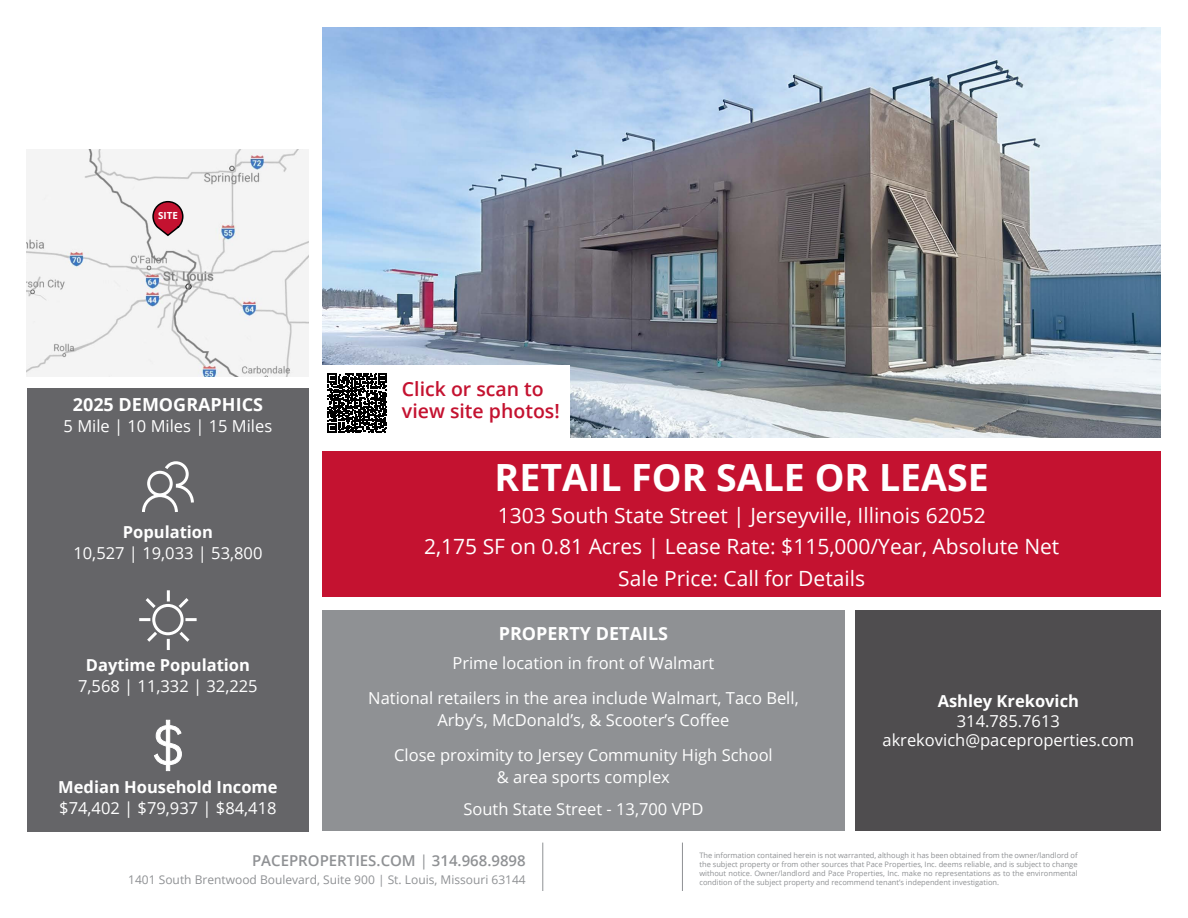
<style>
.page{position:relative;width:1188px;height:918px;background:#fff}
.page>*{position:absolute;margin:0;border:0;box-sizing:border-box;transform-origin:0 0}
.t1{font:700 37.5px "Open Sans";color:#fff}
.t2{font:21px/31.5px "Open Sans";color:#fff;text-align:center}
.t3{font:600 19.5px/22.5px "Open Sans";color:#c41230}
.t4{font:700 18px "Open Sans";color:#fff}
.t5{font:16.5px/34.5px "Open Sans";color:#fff;text-align:center}
.t6{font:700 16.5px "Open Sans";color:#fff}
.t7{font:600 15px "Open Sans";color:#8f9194}
.t8{font:12px "Open Sans";color:#8f9194}
.t9{font:700 9.75px "Open Sans";color:#fff}
.t10{font:7.5px/9px "Open Sans";color:#8f9194;text-align:justify}
.s1{font-weight:400}
</style>
<div class="page">
<img style="left:322px;top:27px;width:839px;height:411px">
<div style="left:320px;top:366px;width:250px;height:75px;background:#fff"></div>
<img style="left:27px;top:150px;width:282px;height:227px">
<div style="left:27px;top:388px;width:282px;height:443px;background:#656568"></div>
<svg style="left:142px;top:461px;width:52px;height:51px"></svg>
<svg style="left:154px;top:720px;width:28px;height:51px"></svg>
<div style="left:322px;top:451px;width:839px;height:146px;background:#c41230"></div>
<div style="left:322px;top:610px;width:523px;height:221px;background:#8f9194"></div>
<div style="left:856px;top:610px;width:305px;height:221px;background:#4f4d4f"></div>
<hr style="left:542px;top:843px;width:1px;height:48px;background:#8f9194">
<hr style="left:682px;top:843px;width:1px;height:48px;background:#8f9194">
<svg style="left:152px;top:200px;width:32px;height:37px"></svg>
<div style="left:152px;top:604px;width:32px;height:31px;border:3px solid #fff;border-radius:50%"></div>
<svg style="left:167px;top:639px;width:3px;height:11px"></svg>
<svg style="left:185px;top:618px;width:12px;height:3px"></svg>
<svg style="left:139px;top:618px;width:11px;height:3px"></svg>
<svg style="left:147px;top:629px;width:13px;height:13px"></svg>
<svg style="left:167px;top:590px;width:22px;height:21px"></svg>
<svg style="left:176px;top:629px;width:14px;height:13px"></svg>
<svg style="left:145px;top:598px;width:14px;height:13px"></svg>
<svg style="left:328px;top:373px;width:59px;height:60px"></svg>
<h3 class="t9" style="left:158px;top:208px;width:21px">SITE</h3>
<h3 class="t4" style="left:73px;top:392px;width:192px">2025 DEMOGRAPHICS</h3>
<h3 class="t5" style="left:64px;top:408px;width:210px">5 Mile | 10 Miles | 15 Miles</h3>
<h3 class="t6" style="left:123px;top:520px;width:92px">Population</h3>
<h3 class="t5" style="left:73px;top:535px;width:191px">10,527 | 19,033 | 53,800</h3>
<h3 class="t3" style="left:402px;top:377px;width:159px">Click or scan to view site photos!</h3>
<h1 class="t1" style="left:495px;top:451px;width:496px">RETAIL FOR SALE OR LEASE</h1>
<h2 class="t2" style="left:424px;top:499px;width:637px">1303 South State Street | Jerseyville, Illinois 62052<br>2,175 SF on 0.81 Acres | Lease Rate: $115,000/Year, Absolute Net<br>Sale Price: Call for Details</h2>
<h3 class="t4" style="left:499px;top:621px;width:171px">PROPERTY DETAILS</h3>
<h3 class="t5" style="left:368px;top:646px;width:432px">Prime location in front of Walmart<br>National retailers in the area include Walmart, Taco Bell,</h3>
<h3 class="t5" style="left:394px;top:703px;width:380px">Arby’s, McDonald’s, &amp; Scooter’s Coffee<br>Close proximity to Jersey Community High School</h3>
<h3 class="t5" style="left:463px;top:761px;width:241px;line-height:31.5px">&amp; area sports complex<br>South State Street - 13,700 VPD</h3>
<p class="t10" style="left:699px;top:851px;width:380px">The information contained herein is not warranted, although it has been obtained from the owner/landlord of the subject property or from other sources that Pace Properties, Inc. deems reliable, and is subject to change without notice. Owner/landlord and Pace Properties, Inc. make no representations as to the environmental condition of the subject property and recommend tenant’s independent investigation.</p>
<h3 class="t6" style="left:86px;top:653px;width:166px">Daytime Population</h3>
<h3 class="t5" style="left:78px;top:668px;width:181px">7,568 | 11,332 | 32,225</h3>
<h3 class="t6" style="left:938px;top:690px;width:143px">Ashley Krekovich</h3>
<h3 class="t5" style="left:882px;top:711px;width:253px;line-height:19.5px">314.785.7613 akrekovich@paceproperties.com</h3>
<h3 class="t6" style="left:58px;top:776px;width:221px">Median Household Income</h3>
<h3 class="t5" style="left:59px;top:791px;width:219px">$74,402 | $79,937 | $84,418</h3>
<h3 class="t7" style="left:252px;top:850px;width:275px">PACEPROPERTIES.COM <span class="s1">|</span> 314.968.9898</h3>
<h3 class="t8" style="left:128px;top:871px;width:399px">1401 South Brentwood Boulevard, Suite 900 | St. Louis, Missouri 63144</h3>
</div>
